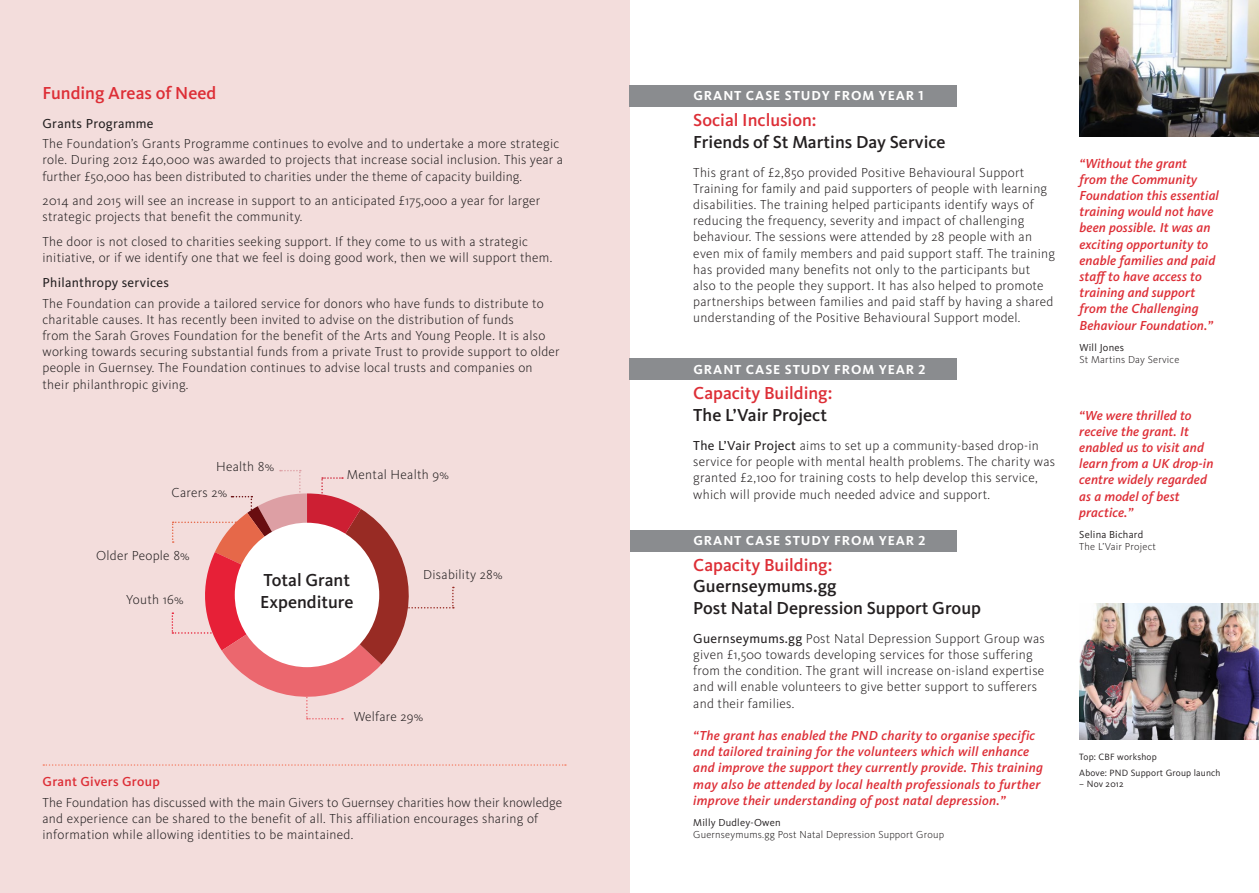
<style>
.page{position:relative;width:1259px;height:893px;background:#fff}
.page>*{position:absolute;margin:0;border:0;box-sizing:border-box;transform-origin:0 0}
.t1{font:500 18px/21.6px "Kievit OT";color:#231f20}
.t2{font:500 18px "Kievit OT";color:#dd2e36}
.t3{font:300 13.5px/16.2px "Kievit OT";letter-spacing:.02em;color:#231f20}
.t4{font:italic 500 13.5px/16.2px "Kievit OT";letter-spacing:.01em;color:#dd2e36}
.t5{font:700 13.5px "Kievit OT";letter-spacing:.07em;color:#fff}
.t6{font:13.5px "Kievit OT";letter-spacing:.02em;color:#231f20}
.t7{font:500 13.5px "Kievit OT";letter-spacing:.02em;color:#dd2e36}
.t8{font:300 10.5px "Kievit OT";letter-spacing:.02em;color:#231f20}
.t9{font:10.5px "Kievit OT";letter-spacing:.02em;color:#231f20}
.t10{font:9.45px/15.6px "Kievit OT";letter-spacing:.02em;color:#231f20}
.s1{font-weight:400}
</style>
<div class="page">
<div style="left:629px;top:530px;width:328px;height:21px;background:#8a8c8f"></div>
<div style="left:0;top:0;width:629px;height:893px;background:#f3dddc"></div>
<svg style="left:43px;top:764px;width:523px;height:2px"></svg>
<img style="left:1079px;top:0;width:180px;height:136px">
<img style="left:1079px;top:604px;width:180px;height:136px">
<svg style="left:172px;top:470px;width:282px;height:249px"></svg>
<div style="left:629px;top:85px;width:328px;height:22px;background:#8a8c8f"></div>
<div style="left:629px;top:358px;width:328px;height:21px;background:#8a8c8f"></div>
<h1 class="t2" style="left:43px;top:82px;width:175px">Funding Areas of Need</h1>
<p class="t6" style="left:43px;top:115px;width:113px">Grants Programme</p>
<p class="t3" style="left:43px;top:135px;width:522px">The Foundation’s Grants Programme continues to evolve and to undertake a more strategic role. During 2012 £40,000 was awarded to projects that increase social inclusion. This year a further £50,000 has been distributed to charities under the theme of capacity building.</p>
<p class="t3" style="left:43px;top:192px;width:499px">2014 and 2015 will see an increase in support to an anticipated £175,000 a year for larger strategic projects that benefit the community.</p>
<p class="t3" style="left:43px;top:233px;width:511px">The door is not closed to charities seeking support. If they come to us with a strategic initiative, or if we identify one that we feel is doing good work, then we will support them.</p>
<p class="t6" style="left:43px;top:274px;width:128px">Philanthropy services</p>
<p class="t3" style="left:43px;top:295px;width:519px">The Foundation can provide a tailored service for donors who have funds to distribute to charitable causes. It has recently been invited to advise on the distribution of funds<br>from the Sarah Groves Foundation for the benefit of the Arts and Young People. It is also working towards securing substantial funds from a private Trust to provide support to older people in Guernsey. The Foundation continues to advise local trusts and companies on their philanthropic giving.</p>
<p class="t3" style="left:216px;top:458px;width:60px">Health 8%</p>
<p class="t3" style="left:172px;top:484px;width:57px">Carers 2%</p>
<p class="t3" style="left:96px;top:547px;width:95px">Older People 8%</p>
<p class="t3" style="left:347px;top:466px;width:104px">Mental Health 9%</p>
<p class="t3" style="left:126px;top:591px;width:59px">Youth 16%</p>
<h1 class="t1" style="left:260px;top:569px;width:95px">Total Grant<br>Expenditure</h1>
<p class="t3" style="left:423px;top:566px;width:81px">Disability 28%</p>
<p class="t3" style="left:354px;top:708px;width:71px">Welfare 29%</p>
<p class="t7" style="left:43px;top:774px;width:119px">Grant Givers Group</p>
<p class="t3" style="left:43px;top:794px;width:521px">The Foundation has discussed with the main Givers to Guernsey charities how their knowledge and experience can be shared to the benefit of all. This affiliation encourages sharing of information while allowing identities to be maintained.</p>
<p class="t5" style="left:693px;top:88px;width:232px">GRANT CASE STUDY FROM YEAR 1</p>
<h1 class="t2" style="left:693px;top:109px;width:125px">Social Inclusion:</h1>
<h1 class="t1" style="left:693px;top:131px;width:254px">Friends of St Martins Day Service</h1>
<p class="t3" style="left:693px;top:164px;width:363px">This grant of £2,850 provided Positive Behavioural Support Training for family and paid supporters of people with learning disabilities. The training helped participants identify ways of reducing the frequency, severity and impact of challenging behaviour. The sessions were attended by 28 people with an even mix of family members and paid support staff. The training has provided many benefits not only to the participants but also to the people they support. It has also helped to promote partnerships between families and paid staff by having a shared understanding of the Positive Behavioural Support model.</p>
<p class="t5" style="left:693px;top:361px;width:234px">GRANT CASE STUDY FROM YEAR 2</p>
<h1 class="t2" style="left:693px;top:382px;width:141px">Capacity Building:</h1>
<h1 class="t1" style="left:693px;top:404px;width:135px">The L’Vair Project</h1>
<p class="t3" style="left:693px;top:437px;width:363px"><span class="s1">The L’Vair Project</span> aims to set up a community-based drop-in service for people with mental health problems. The charity was granted £2,100 for training costs to help develop this service, which will provide much needed advice and support.</p>
<p class="t5" style="left:693px;top:532px;width:234px">GRANT CASE STUDY FROM YEAR 2</p>
<h1 class="t2" style="left:693px;top:554px;width:141px">Capacity Building:</h1>
<h1 class="t1" style="left:693px;top:575px;width:289px">Guernseymums.gg<br>Post Natal Depression Support Group</h1>
<p class="t3" style="left:693px;top:630px;width:353px"><span class="s1">Guernseymums.gg</span> Post Natal Depression Support Group was given £1,500 towards developing services for those suffering from the condition. The grant will increase on-island expertise and will enable volunteers to give better support to sufferers and their families.</p>
<p class="t4" style="left:693px;top:727px;width:351px">“The grant has enabled the PND charity to organise specific and tailored training for the volunteers which will enhance and improve the support they currently provide. This training may also be attended by local health professionals to further improve their understanding of post natal depression.”</p>
<p class="t9" style="left:693px;top:816px;width:89px">Milly Dudley-Owen</p>
<p class="t8" style="left:693px;top:829px;width:252px">Guernseymums.gg Post Natal Depression Support Group</p>
<p class="t4" style="left:1079px;top:155px;width:141px">“Without the grant<br>from the Community<br>Foundation this essential training would not have been possible. It was an exciting opportunity to enable families and paid staff to have access to training and support from the Challenging<br>Behaviour Foundation.”</p>
<p class="t9" style="left:1079px;top:341px;width:46px">Will Jones</p>
<p class="t8" style="left:1079px;top:353px;width:101px">St Martins Day Service</p>
<p class="t4" style="left:1079px;top:407px;width:136px">“We were thrilled to receive the grant. It enabled us to visit and learn from a UK drop-in centre widely regarded as a model of best practice.”</p>
<p class="t9" style="left:1079px;top:528px;width:65px">Selina Bichard</p>
<p class="t8" style="left:1079px;top:541px;width:78px">The L’Vair Project</p>
<p class="t10" style="left:1079px;top:749px;width:143px">Top: CBF workshop<br>Above: PND Support Group launch</p>
<p class="t10" style="left:1079px;top:776px;width:46px">– Nov 2012</p>
</div>
